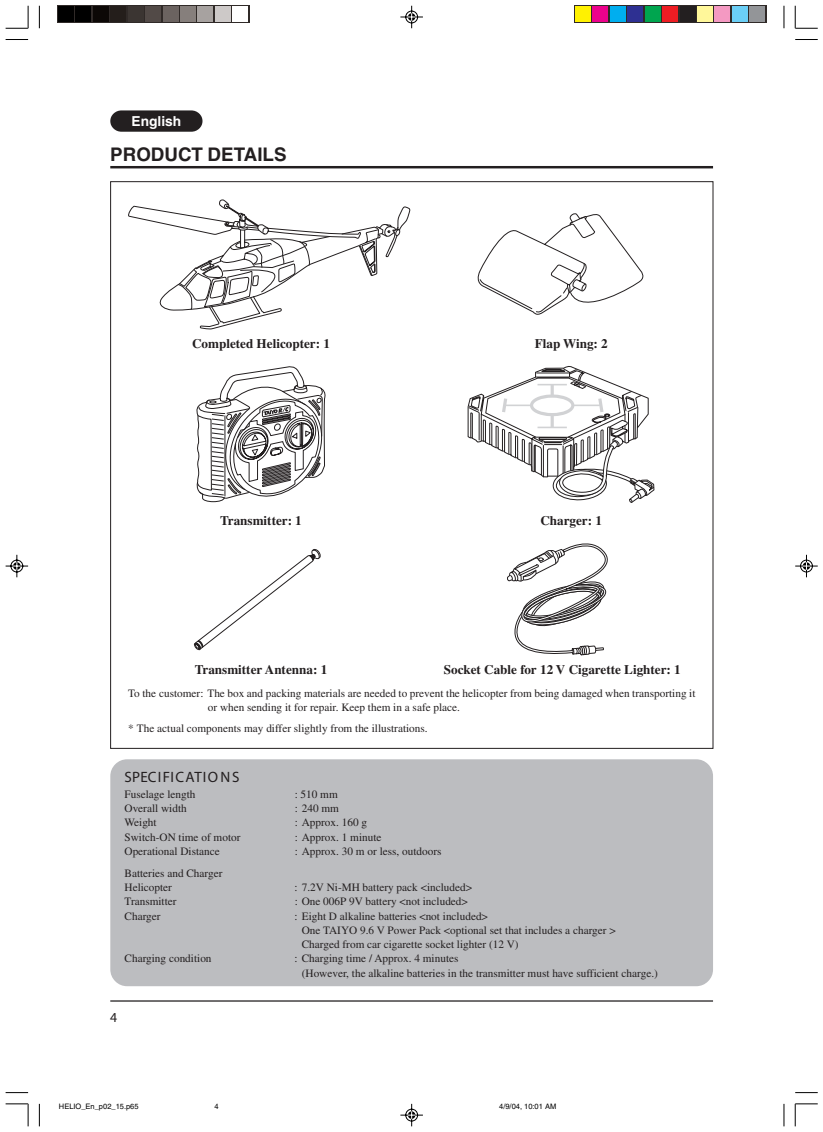
<style>
.page{position:relative;width:823px;height:1132px;background:#fff}
.page>*{position:absolute;margin:0;border:0;box-sizing:border-box;transform-origin:0 0}
.t1{font:700 18.75px "Helvetica";color:#231f20}
.t2{font:15px "Myriad";letter-spacing:.085em;color:#231f20}
.t3{font:700 13.75px "Helvetica";color:#fff}
.t4{font:13.75px "Myriad";color:#231f20}
.t5{font:700 13.12px "Times";color:#231f20}
.t6{font:11.25px/14.2px "Times";color:#231f20}
.t7{font:7.5px "Helvetica";color:#000}
</style>
<div class="page">
<svg style="left:110px;top:110px;width:92px;height:22px;background:#353132"></svg>
<hr style="left:110px;top:1000px;width:603px;height:1px;background:#231f20">
<hr style="left:110px;top:166px;width:603px;height:2px;background:#231f20">
<svg style="left:128px;top:199px;width:282px;height:130px"></svg>
<svg style="left:477px;top:213px;width:167px;height:102px"></svg>
<svg style="left:196px;top:366px;width:130px;height:136px"></svg>
<svg style="left:467px;top:366px;width:187px;height:137px"></svg>
<svg style="left:193px;top:549px;width:128px;height:101px"></svg>
<svg style="left:507px;top:543px;width:101px;height:112px"></svg>
<div style="left:110px;top:759px;width:603px;height:227px;background:#bcbdc0"></div>
<svg style="left:795px;top:39px;width:22px;height:1px"></svg>
<svg style="left:795px;top:1092px;width:22px;height:1px"></svg>
<svg style="left:6px;top:39px;width:22px;height:1px"></svg>
<svg style="left:6px;top:1092px;width:22px;height:1px"></svg>
<svg style="left:783px;top:6px;width:1px;height:22px"></svg>
<svg style="left:794px;top:6px;width:23px;height:23px"></svg>
<svg style="left:783px;top:1103px;width:1px;height:23px"></svg>
<svg style="left:794px;top:1103px;width:23px;height:23px"></svg>
<svg style="left:39px;top:6px;width:1px;height:22px"></svg>
<svg style="left:6px;top:6px;width:23px;height:23px"></svg>
<svg style="left:39px;top:1103px;width:1px;height:23px"></svg>
<svg style="left:6px;top:1103px;width:23px;height:23px"></svg>
<svg style="left:5px;top:554px;width:24px;height:24px"></svg>
<svg style="left:400px;top:5px;width:23px;height:24px"></svg>
<svg style="left:795px;top:554px;width:23px;height:24px"></svg>
<svg style="left:400px;top:1103px;width:23px;height:23px"></svg>
<svg style="left:57px;top:5px;width:192px;height:18px"></svg>
<div style="left:58px;top:6px;width:15px;height:15px;background:#000"></div>
<div style="left:75px;top:6px;width:16px;height:15px;background:#000"></div>
<div style="left:93px;top:6px;width:15px;height:15px;background:#0c0806"></div>
<div style="left:110px;top:6px;width:16px;height:15px;background:#241e1b"></div>
<div style="left:128px;top:6px;width:15px;height:15px;background:#3b3532"></div>
<div style="left:145px;top:6px;width:15px;height:15px;background:#524a47"></div>
<div style="left:163px;top:6px;width:15px;height:15px;background:#6b6360"></div>
<div style="left:180px;top:6px;width:15px;height:15px;background:#867f7c"></div>
<div style="left:198px;top:6px;width:15px;height:15px;background:#a7a2a0"></div>
<div style="left:215px;top:6px;width:15px;height:15px;background:#cdc9c8"></div>
<div style="left:233px;top:6px;width:15px;height:15px;background:#fff"></div>
<svg style="left:574px;top:5px;width:192px;height:18px"></svg>
<div style="left:575px;top:6px;width:15px;height:15px;background:#fff101"></div>
<div style="left:592px;top:6px;width:15px;height:15px;background:#ed028c"></div>
<div style="left:610px;top:6px;width:15px;height:15px;background:#00aeef"></div>
<div style="left:627px;top:6px;width:15px;height:15px;background:#2e3092"></div>
<div style="left:645px;top:6px;width:15px;height:15px;background:#00a54f"></div>
<div style="left:662px;top:6px;width:15px;height:15px;background:#ee1d23"></div>
<div style="left:680px;top:6px;width:15px;height:15px;background:#231f20"></div>
<div style="left:697px;top:6px;width:15px;height:15px;background:#fff79a"></div>
<div style="left:714px;top:6px;width:16px;height:15px;background:#f499c2"></div>
<div style="left:732px;top:6px;width:15px;height:15px;background:#6bcff6"></div>
<div style="left:749px;top:6px;width:16px;height:15px;background:#939598"></div>
<p class="t3" style="left:132px;top:113px;width:51px">English</p>
<h1 class="t1" style="left:110px;top:143px;width:178px">PRODUCT DETAILS</h1>
<p class="t5" style="left:192px;top:335px;width:139px">Completed Helicopter: 1</p>
<p class="t5" style="left:534px;top:335px;width:75px">Flap Wing: 2</p>
<p class="t5" style="left:220px;top:512px;width:83px">Transmitter: 1</p>
<p class="t5" style="left:540px;top:512px;width:63px">Charger: 1</p>
<p class="t5" style="left:195px;top:661px;width:134px">Transmitter Antenna: 1</p>
<p class="t5" style="left:444px;top:661px;width:238px">Socket Cable for 12 V Cigarette Lighter: 1</p>
<p class="t6" style="left:208px;top:686px;width:489px;line-height:13.5px;text-indent:-80px">To the customer: The box and packing materials are needed to prevent the helicopter from being damaged when transporting it or when sending it for repair. Keep them in a safe place.</p>
<p class="t6" style="left:128px;top:720px;width:301px">* The actual components may differ slightly from the illustrations.</p>
<h2 class="t2" style="left:124px;top:769px;width:116px">SPECIFICATIONS</h2>
<p class="t6" style="left:124px;top:786px;width:72px">Fuselage length</p>
<p class="t6" style="left:294px;top:786px;width:45px">: 510 mm</p>
<p class="t6" style="left:124px;top:801px;width:64px">Overall width</p>
<p class="t6" style="left:294px;top:801px;width:46px">: 240 mm</p>
<p class="t6" style="left:124px;top:815px;width:34px">Weight</p>
<p class="t6" style="left:295px;top:815px;width:74px">: Approx. 160 g</p>
<p class="t6" style="left:124px;top:829px;width:117px">Switch-ON time of motor</p>
<p class="t6" style="left:294px;top:829px;width:88px">: Approx. 1 minute</p>
<p class="t6" style="left:124px;top:843px;width:97px">Operational Distance</p>
<p class="t6" style="left:295px;top:843px;width:148px">: Approx. 30 m or less, outdoors</p>
<p class="t6" style="left:124px;top:865px;width:99px">Batteries and Charger<br>Helicopter</p>
<p class="t6" style="left:294px;top:879px;width:179px">: 7.2V Ni-MH battery pack &lt;included&gt;</p>
<p class="t6" style="left:124px;top:894px;width:54px">Transmitter</p>
<p class="t6" style="left:295px;top:894px;width:175px">: One 006P 9V battery &lt;not included&gt;</p>
<p class="t6" style="left:124px;top:908px;width:38px">Charger</p>
<p class="t6" style="left:302px;top:908px;width:315px;text-indent:-7px">: Eight D alkaline batteries &lt;not included&gt;<br>One TAIYO 9.6 V Power Pack &lt;optional set that includes a charger &gt;<br>Charged from car cigarette socket lighter (12 V)</p>
<p class="t6" style="left:124px;top:951px;width:88px">Charging condition</p>
<p class="t6" style="left:302px;top:951px;width:357px;text-indent:-7px">: Charging time / Approx. 4 minutes<br>(However, the alkaline batteries in the transmitter must have sufficient charge.)</p>
<p class="t4" style="left:110px;top:1010px;width:9px">4</p>
<p class="t7" style="left:59px;top:1102px;width:81px">HELIO_En_p02_15.p65</p>
<p class="t7" style="left:214px;top:1102px;width:6px">4</p>
<p class="t7" style="left:499px;top:1102px;width:59px">4/9/04, 10:01 AM</p>
</div>
